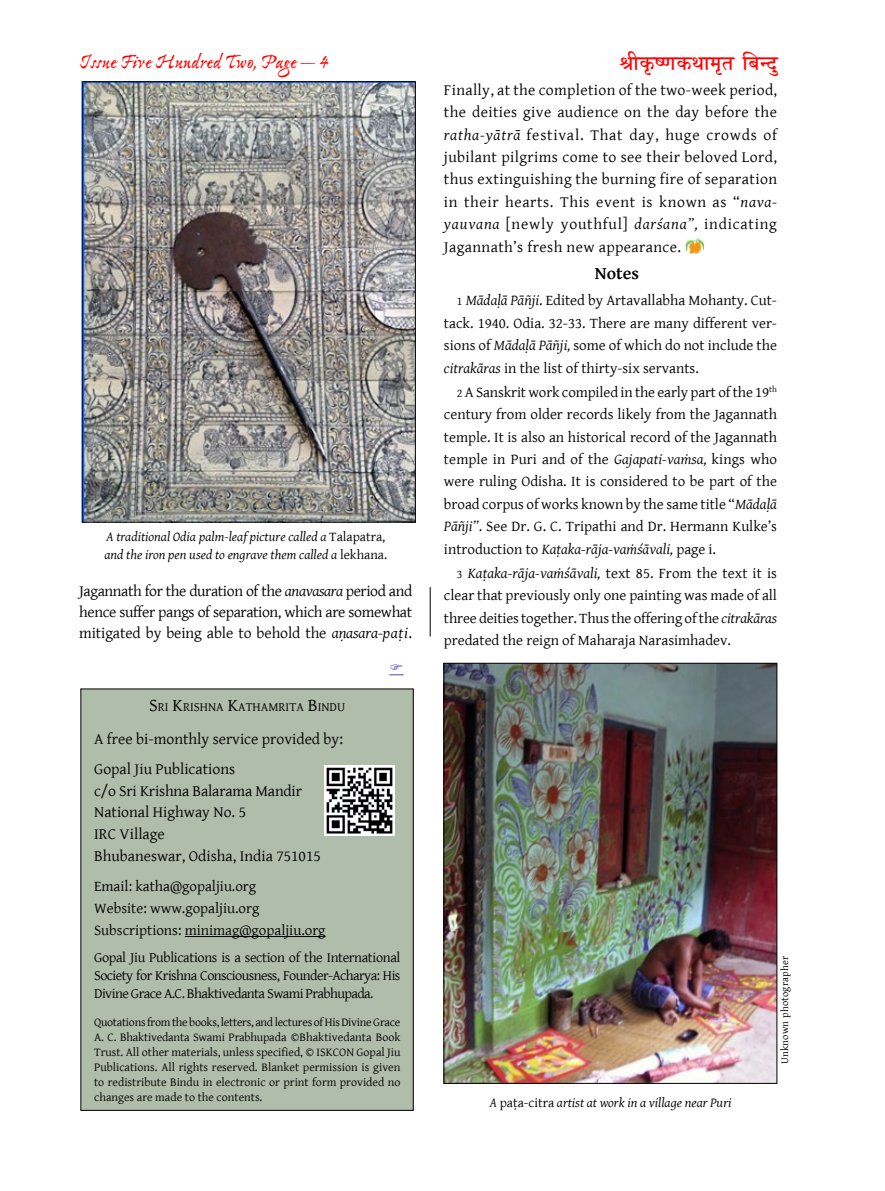
<style>
.page{position:relative;width:885px;height:1191px;background:#fff}
.page>*{position:absolute;margin:0;border:0;box-sizing:border-box;transform-origin:0 0}
.t1{font:700 21px "Ex Ponto Pro";letter-spacing:-.01em;color:#ff0200}
.t2{font:700 18px "Shobhika";color:#ff0200}
.t3{font:700 18px "Gentium Basic";color:#000}
.t4{font:15.75px/22.5px "Gentium Basic";color:#000}
.t5{font:15px/22.4px "Gentium Basic";color:#000;text-align:justify}
.t6{font:14.25px/18.3px "Gentium Basic";letter-spacing:-.04em;color:#000;text-align:justify}
.t7{font:italic 13.5px/18px "Gentium Basic";color:#000}
.t8{font:12.6px "Gentium Basic";color:#000}
.t9{font:12px/15px "Gentium Basic";color:#000;text-align:justify}
.t10{font:10.5px "Gentium Basic";letter-spacing:.02em;color:#000}
.s1{font-style:normal}
.s2{font-style:italic}
.s3{font-size:18px}
.s4{font-size:12px}
</style>
<div class="page">
<div style="left:81px;top:689px;width:332px;height:421px;background:#b1bdab"></div>
<hr style="left:185px;top:936px;width:140px;height:1px;background:#000">
<img style="left:325px;top:765px;width:69px;height:70px">
<hr style="left:430px;top:587px;width:1px;height:49px;background:#000">
<img style="left:685px;top:238px;width:18px;height:16px">
<img style="left:84px;top:84px;width:329px;height:436px">
<img style="left:445px;top:665px;width:330px;height:416px">
<div style="left:443px;top:663px;width:334px;height:420px;border:1px solid #000"></div>
<svg style="left:389px;top:674px;width:14px;height:1px"></svg>
<h1 class="t1" style="left:79px;top:48px;width:251px">Issue Five Hundred Two, Page — 4</h1>
<p class="t2" style="left:620px;top:53px;width:168px">श्रीकृष्णकथामृत बिन्दु</p>
<p class="t7" style="left:104px;top:527px;width:284px">A traditional Odia palm-leaf picture called a <span class="s1">Talapatra, </span>and the iron pen used to engrave them called a <span class="s1">lekhana.</span></p>
<p class="t4" style="left:79px;top:580px;width:334px;line-height:20.9px;text-align:justify">Jagannath for the duration of the <span class="s2">anavasara</span> period and hence suffer pangs of separation, which are somewhat mitigated by being able to behold the <span class="s2">aṇasara-paṭi</span>.</p>
<p class="t8" style="left:149px;top:698px;width:197px"><span class="s3">S</span>RI <span class="s3">K</span>RISHNA <span class="s3">K</span>ATHAMRITA <span class="s3">B</span>INDU</p>
<p class="t4" style="left:94px;top:723px;width:250px;line-height:30.3px">A free bi-monthly service provided by:<br>Gopal Jiu Publications</p>
<p class="t4" style="left:94px;top:779px;width:228px;line-height:21.8px">c/o Sri Krishna Balarama Mandir<br>National Highway No. 5<br>IRC Village<br>Bhubaneswar, Odisha, India 751015</p>
<p class="t5" style="left:94px;top:875px;width:233px;line-height:21.8px;text-align:left">Email: katha@gopaljiu.org<br>Website: www.gopaljiu.org<br>Subscriptions: minimag@gopaljiu.org</p>
<p class="t6" style="left:94px;top:947px;width:308px">Gopal Jiu Publications is a section of the International Society for Krishna Consciousness, Founder-Acharya: His Divine Grace A.C. Bhaktivedanta Swami Prabhupada.</p>
<p class="t9" style="left:94px;top:1014px;width:308px">Quotations from the books, letters, and lectures of His Divine Grace A. C. Bhaktivedanta Swami Prabhupada ©Bhaktivedanta Book Trust. All other materials, unless specified, © ISKCON Gopal Jiu Publications. All rights reserved. Blanket permission is given to redistribute Bindu in electronic or print form provided no changes are made to the contents.</p>
<p class="t4" style="left:444px;top:78px;width:335px;text-align:justify">Finally, at the completion of the two-week period, the deities give audience on the day before the <span class="s2">ratha-yātrā</span> festival. That day, huge crowds of jubilant pilgrims come to see their beloved Lord, thus extinguishing the burning fire of separation in their hearts. This event is known as “<span class="s2">nava&shy;yauvana</span> [newly youthful] <span class="s2">darśana”,</span> indicating Jagannath’s fresh new appearance.</p>
<p class="t3" style="left:594px;top:259px;width:46px">Notes</p>
<p class="t5" style="left:444px;top:289px;width:334px;text-indent:13px"><span class="s4">1</span> <span class="s2">Mādaḷā Pāñji</span>. Edited by Artavallabha Mohanty. Cut&shy;tack. 1940. Odia. 32-33. There are many different ver&shy;sions of <span class="s2">Mādaḷā Pāñji,</span> some of which do not include the <span class="s2">citrakāras</span> in the list of thirty-six servants.</p>
<p class="t5" style="left:444px;top:380px;width:334px;text-indent:13px"><span class="s4">2</span> A Sanskrit work compiled in the early part of the 19<sup>th </sup>century from older records likely from the Jagannath temple. It is also an historical record of the Jagannath temple in Puri and of the <span class="s2">Gajapati-vaṁsa,</span> kings who were ruling Odisha. It is considered to be part of the broad corpus of works known by the same title “<span class="s2">Mādaḷā Pāñji”</span>. See Dr. G. C. Tripathi and Dr. Hermann Kulke’s introduction to <span class="s2">Kaṭaka-rāja-vaṁśāvali,</span> page i.</p>
<p class="t5" style="left:444px;top:561px;width:334px;text-indent:13px"><span class="s4">3</span> <span class="s2">Kaṭaka-rāja-vaṁśāvali,</span> text 85. From the text it is clear that previously only one painting was made of all three deities together. Thus the offering of the <span class="s2">citrakāras </span>predated the reign of Maharaja Narasimhadev.</p>
<p class="t7" style="left:489px;top:1093px;width:243px">A <span class="s1">paṭa-citra</span> artist at work in a village near Puri</p>
<p class="t10" style="left:776px;top:1064px;width:110px;rotate:-90deg">Unknown photographer</p>
</div>
